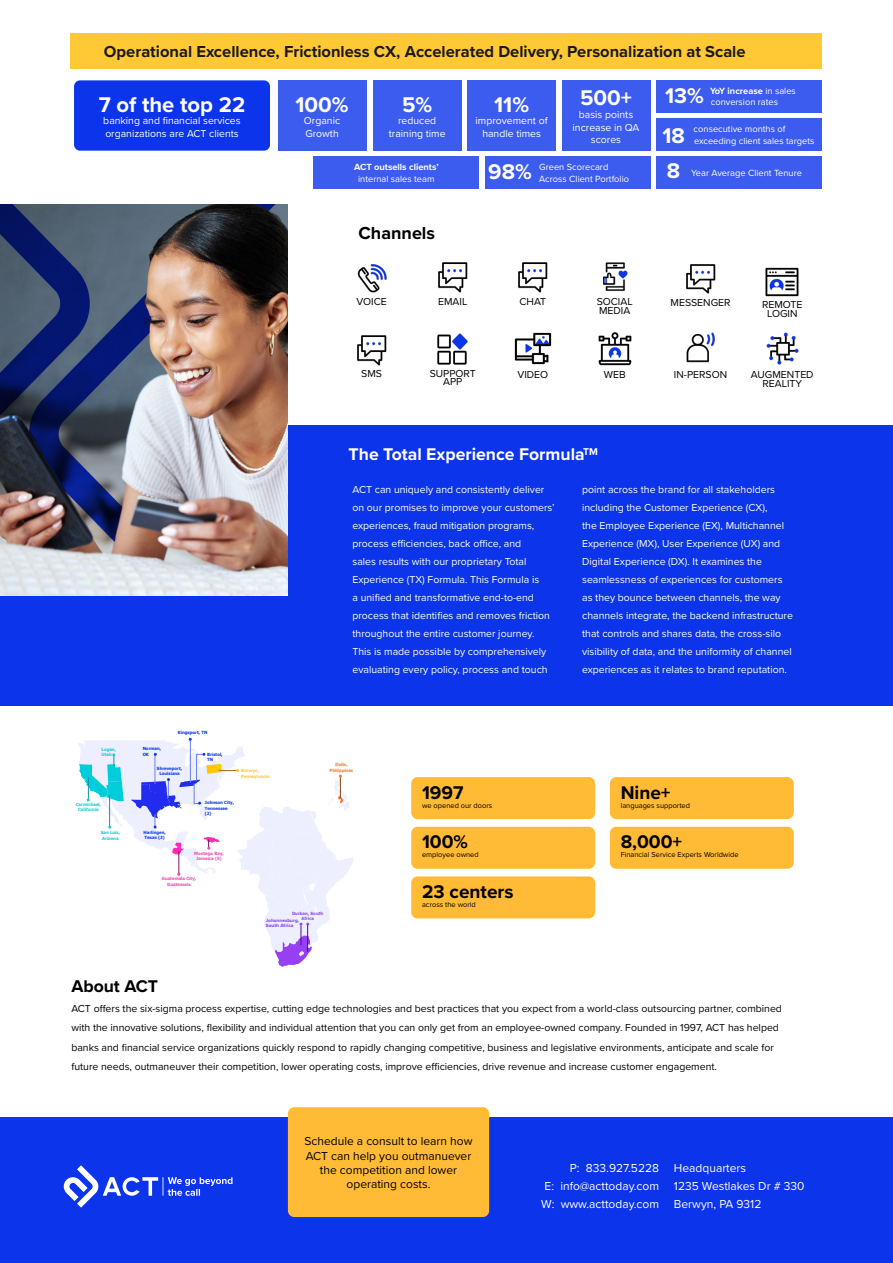
<style>
.page{position:relative;width:893px;height:1263px;background:#fff}
.page>*{position:absolute;margin:0;border:0;box-sizing:border-box;transform-origin:0 0}
.t1{font:700 22.05px/35.5px "Proxima Nova";color:#fff}
.t2{font:700 19.05px "Proxima Nova";color:#000}
.t3{font:700 18px "Proxima Nova";color:#000}
.t4{font:700 17.55px "Proxima Nova";color:#fff}
.t5{font:700 17.55px "Proxima Nova";color:#000}
.t6{font:700 16.5px "Proxima Nova";color:#1a1a1a}
.t7{font:12px/18px "Proxima Nova";color:#fff}
.t8{font:12px/14.4px "Proxima Nova";color:#000;text-align:center}
.t9{font:10.5px/18px "Proxima Nova";color:#fff}
.t10{font:10.5px/19.5px "Proxima Nova";color:#000;text-align:center}
.t11{font:9.3px/11.1px "Proxima Nova";color:#fff}
.t12{font:700 9.3px "Proxima Nova";color:#fff}
.t13{font:7.5px "Proxima Nova";color:#000}
.t14{font:4.8px/4.5px "Proxima Nova Extrabld";color:#8a4cea}
.t15{font:700 4.35px/5.4px "Tahoma";color:#0c34eb}
.t16{font:700 4.35px/5.4px "Tahoma";color:#15cad8;text-align:center}
.t17{font:700 4.35px/5.4px "Tahoma";color:#f149b3;text-align:center}
.t18{font:700 4.35px/5.4px "Tahoma";color:#ffc934}
.t19{font:700 4.35px/5.4px "Tahoma";letter-spacing:-.005em;color:#ed7d31;text-align:center}
.t20{font:700 4.35px/5.4px "Tahoma";color:#8a4cea;text-align:center}
.s1{font-weight:700}
</style>
<div class="page">
<div style="left:0;top:425px;width:893px;height:280px;background:#0c34eb"></div>
<div style="left:411px;top:827px;width:184px;height:42px;background:#ffbb35;border-radius:6px"></div>
<div style="left:411px;top:777px;width:184px;height:42px;background:#ffbb35;border-radius:6px"></div>
<div style="left:411px;top:876px;width:184px;height:42px;background:#ffbb35;border-radius:6px"></div>
<div style="left:610px;top:777px;width:184px;height:42px;background:#ffbb35;border-radius:6px"></div>
<div style="left:610px;top:827px;width:184px;height:42px;background:#ffbb35;border-radius:6px"></div>
<img style="left:438px;top:262px;width:30px;height:31px">
<img style="left:518px;top:262px;width:30px;height:31px">
<img style="left:357px;top:335px;width:30px;height:31px">
<img style="left:686px;top:264px;width:30px;height:30px">
<img style="left:603px;top:262px;width:25px;height:29px">
<img style="left:437px;top:333px;width:31px;height:32px">
<img style="left:686px;top:332px;width:29px;height:31px">
<img style="left:0;top:204px;width:288px;height:391px">
<div style="left:0;top:1117px;width:893px;height:146px;background:#0c34eb"></div>
<svg style="left:64px;top:1165px;width:168px;height:42px"></svg>
<img style="left:357px;top:264px;width:30px;height:29px">
<img style="left:765px;top:267px;width:34px;height:30px">
<img style="left:514px;top:332px;width:38px;height:33px">
<img style="left:598px;top:332px;width:34px;height:34px">
<img style="left:766px;top:332px;width:33px;height:33px">
<div style="left:71px;top:33px;width:751px;height:36px;background:#ffc936"></div>
<div style="left:373px;top:80px;width:89px;height:71px;background:#3c5cef"></div>
<div style="left:278px;top:80px;width:89px;height:71px;background:#3c5cef"></div>
<div style="left:74px;top:80px;width:196px;height:71px;background:#0c34eb;border-radius:6px"></div>
<div style="left:467px;top:80px;width:89px;height:71px;background:#3c5cef"></div>
<div style="left:562px;top:80px;width:88px;height:71px;background:#3c5cef"></div>
<div style="left:656px;top:80px;width:166px;height:33px;background:#3c5cef"></div>
<div style="left:485px;top:156px;width:165px;height:33px;background:#3c5cef"></div>
<div style="left:313px;top:156px;width:166px;height:33px;background:#3c5cef"></div>
<div style="left:656px;top:156px;width:166px;height:33px;background:#3c5cef"></div>
<div style="left:656px;top:118px;width:166px;height:33px;background:#3c5cef"></div>
<div style="left:288px;top:1107px;width:201px;height:110px;background:#ffbb35;border-radius:6px"></div>
<svg style="left:78px;top:738px;width:276px;height:229px"></svg>
<h3 class="t6" style="left:104px;top:45px;width:643px">Operational Excellence, Frictionless CX, Accelerated Delivery, Personalization at Scale</h3>
<h1 class="t1" style="left:402px;top:88px;width:32px">5%</h1>
<p class="t9" style="left:389px;top:115px;width:58px;line-height:12.6px;text-align:center">reduced training time</p>
<p class="t11" style="left:710px;top:86px;width:87px"><span class="s1">YoY increase</span> in sales conversion rates</p>
<h1 class="t1" style="left:665px;top:79px;width:40px">13%</h1>
<h1 class="t1" style="left:580px;top:82px;width:53px">500+</h1>
<p class="t9" style="left:573px;top:109px;width:68px;line-height:12.6px;text-align:center">basis points increase in QA scores</p>
<h1 class="t1" style="left:99px;top:88px;width:148px">7 of the top 22</h1>
<p class="t9" style="left:103px;top:115px;width:139px;line-height:12.6px">banking and financial services organizations are ACT clients</p>
<h1 class="t1" style="left:296px;top:88px;width:55px">100%</h1>
<p class="t9" style="left:304px;top:115px;width:38px;line-height:12.6px">Organic<br>Growth</p>
<h1 class="t1" style="left:494px;top:88px;width:36px">11%</h1>
<p class="t9" style="left:476px;top:115px;width:74px;line-height:12.6px;text-align:center">improvement of handle times</p>
<p class="t11" style="left:694px;top:124px;width:122px">consecutive months of exceeding client sales targets</p>
<h1 class="t1" style="left:662px;top:119px;width:24px">18<br>8</h1>
<p class="t12" style="left:354px;top:163px;width:86px">ACT outsells clients’</p>
<p class="t11" style="left:358px;top:173px;width:78px">internal sales team</p>
<p class="t11" style="left:539px;top:162px;width:91px">Green Scorecard<br>Across Client Portfolio</p>
<h1 class="t1" style="left:488px;top:155px;width:45px">98%</h1>
<p class="t11" style="left:691px;top:168px;width:112px">Year Average Client Tenure</p>
<h3 class="t3" style="left:359px;top:225px;width:78px">Channels</h3>
<p class="t10" style="left:519px;top:292px;width:28px">CHAT</p>
<p class="t10" style="left:357px;top:292px;width:32px">VOICE</p>
<p class="t10" style="left:670px;top:293px;width:62px">MESSENGER</p>
<p class="t10" style="left:597px;top:297px;width:38px;line-height:9.3px;text-align:left">SOCIAL<br>MEDIA</p>
<p class="t10" style="left:438px;top:292px;width:31px">EMAIL</p>
<p class="t10" style="left:762px;top:300px;width:42px;line-height:9.3px">REMOTE<br>LOGIN</p>
<p class="t10" style="left:430px;top:370px;width:48px;line-height:8.4px">SUPPORT<br>APP</p>
<p class="t10" style="left:751px;top:371px;width:64px;line-height:8.4px">AUGMENTED<br>REALITY</p>
<p class="t10" style="left:361px;top:364px;width:22px">SMS</p>
<p class="t10" style="left:674px;top:366px;width:55px">IN-PERSON</p>
<p class="t10" style="left:517px;top:366px;width:32px">VIDEO</p>
<p class="t10" style="left:604px;top:366px;width:23px">WEB</p>
<h3 class="t4" style="left:349px;top:447px;width:251px">The Total Experience Formula<sup>TM</sup></h3>
<p class="t16" style="left:102px;top:747px;width:16px;text-align:left">Logan,<br>Utah</p>
<p class="t15" style="left:143px;top:746px;width:20px">Norman,<br>OK</p>
<p class="t15" style="left:178px;top:730px;width:31px">Kingsport, TN</p>
<p class="t15" style="left:207px;top:752px;width:17px">Bristol,<br>TN</p>
<p class="t15" style="left:157px;top:766px;width:27px;text-align:center">Shreveport,<br>Louisiana</p>
<p class="t18" style="left:241px;top:768px;width:30px">Berwyn,<br>Pennsylvania</p>
<p class="t16" style="left:76px;top:802px;width:27px">Carmichael,<br>California</p>
<p class="t16" style="left:101px;top:830px;width:21px">San Luis,<br>Arizona</p>
<p class="t15" style="left:144px;top:830px;width:24px">Harlingen,<br>Texas (3)</p>
<p class="t15" style="left:205px;top:800px;width:31px">Johnson City,<br>Tennessee</p>
<p class="t15" style="left:205px;top:810px;width:8px">(2)</p>
<p class="t17" style="left:194px;top:851px;width:31px">Montego Bay,<br>Jamaica (5)</p>
<p class="t17" style="left:162px;top:876px;width:36px">Guatemala City,<br>Guatemala</p>
<p class="t9" style="left:352px;top:481px;width:204px">ACT can uniquely and consistently deliver on our promises to improve your customers’ experiences, fraud mitigation programs, process efficiencies, back office, and<br>sales results with our proprietary Total Experience (TX) Formula. This Formula is<br>a unified and transformative end-to-end process that identifies and removes friction throughout the entire customer journey.<br>This is made possible by comprehensively evaluating every policy, process and touch</p>
<p class="t9" style="left:582px;top:481px;width:212px">point across the brand for all stakeholders including the Customer Experience (CX),<br>the Employee Experience (EX), Multichannel Experience (MX), User Experience (UX) and Digital Experience (DX). It examines the seamlessness of experiences for customers as they bounce between channels, the way channels integrate, the backend infrastructure that controls and shares data, the cross-silo visibility of data, and the uniformity of channel experiences as it relates to brand reputation.</p>
<p class="t19" style="left:330px;top:762px;width:25px">Iloilo,<br>Philippines</p>
<h2 class="t2" style="left:422px;top:784px;width:43px">1997</h2>
<p class="t13" style="left:422px;top:802px;width:72px">we opened our doors</p>
<h2 class="t2" style="left:422px;top:834px;width:47px">100%</h2>
<p class="t13" style="left:422px;top:852px;width:58px">employee owned</p>
<h2 class="t2" style="left:422px;top:884px;width:93px">23 centers</h2>
<p class="t13" style="left:422px;top:901px;width:55px">across the world</p>
<h2 class="t2" style="left:621px;top:784px;width:51px">Nine+</h2>
<p class="t13" style="left:621px;top:802px;width:71px">languages supported</p>
<h2 class="t2" style="left:621px;top:834px;width:63px">8,000+</h2>
<p class="t13" style="left:621px;top:852px;width:119px">Financial Service Experts Worldwide</p>
<h3 class="t5" style="left:71px;top:979px;width:88px">About ACT</h3>
<p class="t20" style="left:292px;top:910px;width:33px">Durban, South<br>Africa</p>
<p class="t14" style="left:266px;top:918px;width:35px">Johannesburg,<br>South Africa</p>
<p class="t10" style="left:71px;top:999px;width:712px;text-align:left">ACT offers the six-sigma process expertise, cutting edge technologies and best practices that you expect from a world-class outsourcing partner, combined with the innovative solutions, flexibility and individual attention that you can only get from an employee-owned company. Founded in 1997, ACT has helped banks and financial service organizations quickly respond to rapidly changing competitive, business and legislative environments, anticipate and scale for future needs, outmaneuver their competition, lower operating costs, improve efficiencies, drive revenue and increase customer engagement.</p>
<p class="t8" style="left:305px;top:1135px;width:170px">Schedule a consult to learn how<br>ACT can help you outmanuever the competition and lower operating costs.</p>
<p class="t7" style="left:541px;top:1159px;width:119px;text-align:justify;text-indent:29px">P: 833.927.5228<br>E: info@acttoday.com W: www.acttoday.com</p>
<p class="t7" style="left:674px;top:1159px;width:132px">Headquarters<br>1235 Westlakes Dr # 330<br>Berwyn, PA 9312</p>
</div>
